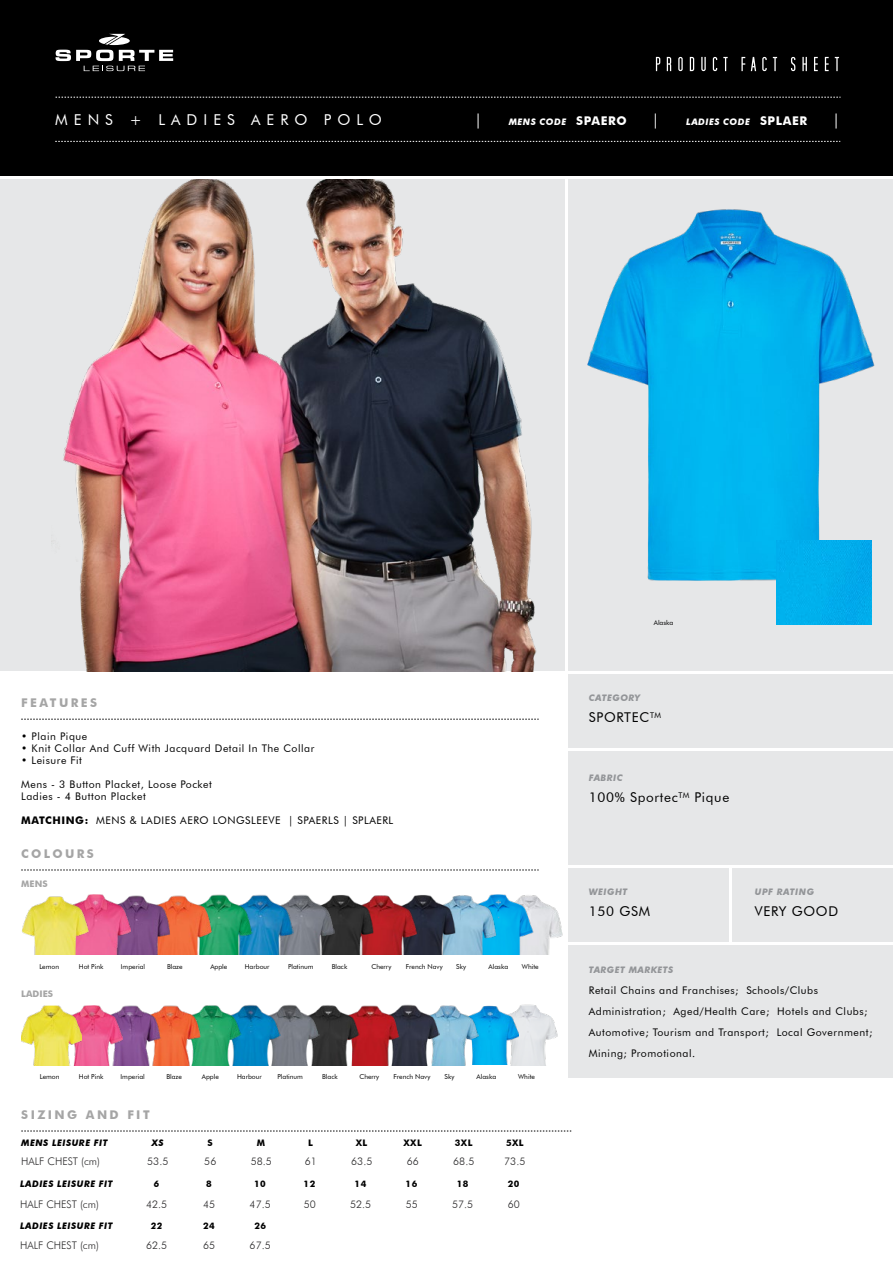
<style>
.page{position:relative;width:893px;height:1263px;background:#fff}
.page>*{position:absolute;margin:0;border:0;box-sizing:border-box;transform-origin:0 0}
.t1{font:15px "Futura BT";letter-spacing:.4em;color:#fff}
.t2{font:13.5px "Futura BT";letter-spacing:.05em;color:#000}
.t3{font:700 12px "Futura BT";letter-spacing:.2em;color:#a5a5a5}
.t4{font:10.5px/21px "Futura BT";letter-spacing:.05em;color:#000}
.t5{font:300 10.5px "Futura BT";color:#292829}
.t6{font:italic 700 9px "Futura BT";letter-spacing:.05em;color:#000}
.t7{font:italic 700 9px "Futura BT";letter-spacing:.05em;color:#939598}
.t8{font:700 9px "Futura BT";letter-spacing:.05em;color:#000}
.t9{font:italic 700 9px "Futura BT";letter-spacing:.05em;color:#fff}
.t10{font:700 9px "Futura BT";color:#a5a5a5}
.t11{font:6.75px "Futura BT";color:#000}
.s1{font-style:normal;font-size:12px}
.s2{font-weight:700}
</style>
<div class="page">
<img style="left:518px;top:1005px;width:40px;height:60px">
<img style="left:478px;top:1005px;width:40px;height:60px">
<img style="left:439px;top:1005px;width:39px;height:60px">
<img style="left:504px;top:900px;width:59px;height:55px">
<img style="left:504px;top:894px;width:36px;height:60px">
<img style="left:458px;top:894px;width:46px;height:61px">
<div style="left:568px;top:868px;width:161px;height:74px;background:#e6e7e8"></div>
<div style="left:732px;top:868px;width:161px;height:74px;background:#e6e7e8"></div>
<div style="left:568px;top:945px;width:325px;height:133px;background:#e6e7e8"></div>
<div style="left:568px;top:179px;width:325px;height:492px;background:#e6e7e8"></div>
<div style="left:0;top:0;width:893px;height:175px;background:#000"></div>
<svg style="left:656px;top:57px;width:183px;height:14px"></svg>
<svg style="left:56px;top:97px;width:784px;height:1px"></svg>
<svg style="left:55px;top:141px;width:785px;height:1px"></svg>
<svg style="left:21px;top:719px;width:518px;height:1px"></svg>
<div style="left:568px;top:674px;width:325px;height:74px;background:#e6e7e8"></div>
<div style="left:568px;top:751px;width:325px;height:114px;background:#e6e7e8"></div>
<div style="left:0;top:179px;width:564px;height:492px;background:#e6e7e8"></div>
<img style="left:51px;top:179px;width:486px;height:492px">
<svg style="left:21px;top:870px;width:518px;height:1px"></svg>
<img style="left:418px;top:895px;width:40px;height:60px">
<img style="left:376px;top:895px;width:42px;height:60px">
<img style="left:334px;top:895px;width:42px;height:60px">
<img style="left:293px;top:894px;width:41px;height:61px">
<img style="left:402px;top:1005px;width:37px;height:60px">
<img style="left:360px;top:1005px;width:42px;height:60px">
<img style="left:320px;top:1005px;width:40px;height:60px">
<img style="left:280px;top:1004px;width:40px;height:61px">
<img style="left:241px;top:1005px;width:39px;height:60px">
<img style="left:201px;top:1005px;width:40px;height:60px">
<img style="left:252px;top:894px;width:41px;height:61px">
<img style="left:212px;top:895px;width:40px;height:60px">
<img style="left:171px;top:895px;width:41px;height:60px">
<img style="left:102px;top:895px;width:69px;height:60px">
<img style="left:587px;top:209px;width:288px;height:372px">
<img style="left:161px;top:1005px;width:40px;height:60px">
<img style="left:122px;top:1005px;width:39px;height:60px">
<img style="left:776px;top:540px;width:96px;height:85px">
<img style="left:89px;top:895px;width:41px;height:59px">
<img style="left:22px;top:895px;width:67px;height:59px">
<img style="left:81px;top:1005px;width:41px;height:60px">
<img style="left:22px;top:1005px;width:59px;height:60px">
<svg style="left:56px;top:34px;width:117px;height:37px"></svg>
<svg style="left:21px;top:1131px;width:550px;height:1px"></svg>
<h1 class="t1" style="left:55px;top:111px;width:328px">MENS + LADIES AERO POLO</h1>
<h1 class="t1" style="left:474px;top:111px;width:9px">|</h1>
<p class="t9" style="left:509px;top:116px;width:119px">MENS CODE <span class="s1">SPAERO</span></p>
<h1 class="t1" style="left:652px;top:111px;width:9px">|</h1>
<p class="t9" style="left:686px;top:116px;width:122px">LADIES CODE <span class="s1">SPLAER</span></p>
<h1 class="t1" style="left:832px;top:111px;width:9px">|</h1>
<p class="t3" style="left:21px;top:696px;width:77px">FEATURES</p>
<p class="t4" style="left:21px;top:726px;width:67px">• Plain Pique</p>
<p class="t4" style="left:21px;top:738px;width:295px">• Knit Collar And Cuff With Jacquard Detail In The Collar</p>
<p class="t4" style="left:21px;top:750px;width:62px">• Leisure Fit</p>
<p class="t4" style="left:21px;top:778px;width:192px;line-height:12px">Mens - 3 Button Placket, Loose Pocket<br>Ladies - 4 Button Placket</p>
<p class="t4" style="left:21px;top:810px;width:374px"><span class="s2">MATCHING:</span> MENS &amp; LADIES AERO LONGSLEEVE | SPAERLS | SPLAERL</p>
<p class="t3" style="left:21px;top:846px;width:74px">COLOURS</p>
<p class="t10" style="left:21px;top:878px;width:28px">MENS</p>
<p class="t11" style="left:654px;top:618px;width:21px">Alaska</p>
<p class="t7" style="left:589px;top:692px;width:53px">CATEGORY</p>
<p class="t2" style="left:589px;top:709px;width:74px">SPORTEC<sup>TM</sup></p>
<p class="t7" style="left:589px;top:773px;width:35px">FABRIC</p>
<p class="t2" style="left:589px;top:789px;width:142px">100% Sportec<sup>TM</sup> Pique</p>
<p class="t7" style="left:589px;top:886px;width:40px">WEIGHT</p>
<p class="t2" style="left:589px;top:903px;width:63px">150 GSM</p>
<p class="t7" style="left:755px;top:886px;width:61px">UPF RATING</p>
<p class="t2" style="left:755px;top:903px;width:85px">VERY GOOD</p>
<p class="t11" style="left:39px;top:962px;width:21px">Lemon</p>
<p class="t11" style="left:79px;top:962px;width:26px">Hot Pink</p>
<p class="t10" style="left:21px;top:988px;width:33px">LADIES</p>
<p class="t11" style="left:121px;top:962px;width:26px">Imperial</p>
<p class="t11" style="left:167px;top:962px;width:17px">Blaze</p>
<p class="t11" style="left:210px;top:962px;width:19px">Apple</p>
<p class="t11" style="left:371px;top:962px;width:21px">Cherry</p>
<p class="t11" style="left:456px;top:962px;width:11px">Sky</p>
<p class="t11" style="left:522px;top:962px;width:18px">White</p>
<p class="t7" style="left:589px;top:964px;width:86px">TARGET MARKETS</p>
<p class="t4" style="left:589px;top:979px;width:285px">Retail Chains and Franchises; Schools/Clubs Administration; Aged/Health Care; Hotels and Clubs; Automotive; Tourism and Transport; Local Government; Mining; Promotional.</p>
<p class="t11" style="left:245px;top:962px;width:26px">Harbour</p>
<p class="t11" style="left:288px;top:962px;width:27px">Platinum</p>
<p class="t11" style="left:332px;top:962px;width:17px">Black</p>
<p class="t11" style="left:406px;top:962px;width:38px">French Navy</p>
<p class="t11" style="left:489px;top:962px;width:21px">Alaska</p>
<p class="t11" style="left:477px;top:1072px;width:21px">Alaska</p>
<p class="t11" style="left:40px;top:1072px;width:21px">Lemon</p>
<p class="t11" style="left:79px;top:1072px;width:26px">Hot Pink</p>
<p class="t11" style="left:121px;top:1072px;width:26px">Imperial</p>
<p class="t11" style="left:166px;top:1072px;width:17px">Blaze</p>
<p class="t11" style="left:202px;top:1072px;width:19px">Apple</p>
<p class="t11" style="left:237px;top:1072px;width:26px">Harbour</p>
<p class="t11" style="left:277px;top:1072px;width:27px">Platinum</p>
<p class="t11" style="left:322px;top:1072px;width:17px">Black</p>
<p class="t11" style="left:359px;top:1072px;width:21px">Cherry</p>
<p class="t11" style="left:394px;top:1072px;width:38px">French Navy</p>
<p class="t11" style="left:445px;top:1072px;width:11px">Sky</p>
<p class="t11" style="left:518px;top:1072px;width:18px">White</p>
<p class="t3" style="left:21px;top:1107px;width:130px">SIZING AND FIT</p>
<p class="t6" style="left:21px;top:1137px;width:88px">MENS LEISURE FIT</p>
<p class="t6" style="left:151px;top:1137px;width:14px">XS</p>
<p class="t8" style="left:207px;top:1137px;width:7px">S</p>
<p class="t8" style="left:257px;top:1137px;width:10px">M</p>
<p class="t8" style="left:308px;top:1137px;width:6px">L</p>
<p class="t8" style="left:356px;top:1137px;width:13px">XL</p>
<p class="t8" style="left:403px;top:1137px;width:20px">XXL</p>
<p class="t8" style="left:455px;top:1137px;width:19px">3XL</p>
<p class="t8" style="left:506px;top:1137px;width:19px">5XL</p>
<p class="t5" style="left:21px;top:1155px;width:80px">HALF CHEST (cm)</p>
<p class="t5" style="left:147px;top:1155px;width:23px">53.5</p>
<p class="t5" style="left:204px;top:1155px;width:14px">56</p>
<p class="t5" style="left:251px;top:1155px;width:23px">58.5</p>
<p class="t5" style="left:305px;top:1155px;width:14px">61</p>
<p class="t5" style="left:351px;top:1155px;width:23px">63.5</p>
<p class="t5" style="left:407px;top:1155px;width:14px">66</p>
<p class="t5" style="left:453px;top:1155px;width:23px">68.5</p>
<p class="t5" style="left:504px;top:1155px;width:23px">73.5</p>
<p class="t6" style="left:20px;top:1178px;width:94px">LADIES LEISURE FIT</p>
<p class="t6" style="left:154px;top:1178px;width:7px">6</p>
<p class="t8" style="left:206px;top:1178px;width:7px">8</p>
<p class="t8" style="left:254px;top:1178px;width:13px">10</p>
<p class="t8" style="left:304px;top:1178px;width:13px">12</p>
<p class="t8" style="left:355px;top:1178px;width:13px">14</p>
<p class="t8" style="left:406px;top:1178px;width:13px">16</p>
<p class="t8" style="left:457px;top:1178px;width:13px">18</p>
<p class="t8" style="left:508px;top:1178px;width:13px">20</p>
<p class="t5" style="left:20px;top:1198px;width:80px">HALF CHEST (cm)</p>
<p class="t5" style="left:146px;top:1198px;width:23px">42.5</p>
<p class="t5" style="left:203px;top:1198px;width:14px">45</p>
<p class="t5" style="left:250px;top:1198px;width:23px">47.5</p>
<p class="t5" style="left:304px;top:1198px;width:14px">50</p>
<p class="t5" style="left:350px;top:1198px;width:23px">52.5</p>
<p class="t5" style="left:406px;top:1198px;width:14px">55</p>
<p class="t5" style="left:452px;top:1198px;width:23px">57.5</p>
<p class="t5" style="left:508px;top:1198px;width:14px">60</p>
<p class="t6" style="left:20px;top:1220px;width:94px">LADIES LEISURE FIT</p>
<p class="t6" style="left:151px;top:1220px;width:13px">22</p>
<p class="t8" style="left:203px;top:1220px;width:13px">24</p>
<p class="t8" style="left:254px;top:1220px;width:13px">26</p>
<p class="t5" style="left:20px;top:1238px;width:80px">HALF CHEST (cm)</p>
<p class="t5" style="left:146px;top:1238px;width:23px">62.5</p>
<p class="t5" style="left:203px;top:1238px;width:14px">65</p>
<p class="t5" style="left:250px;top:1238px;width:23px">67.5</p>
</div>
